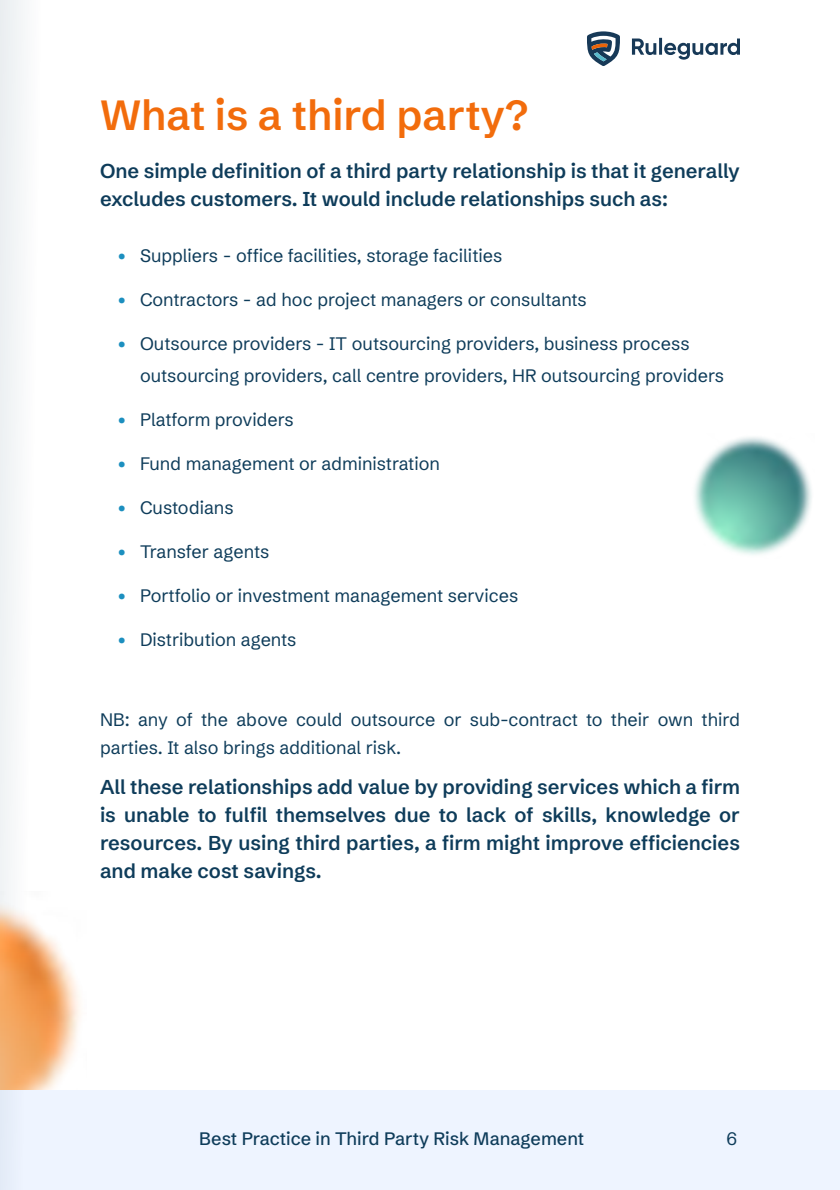
<style>
.page{position:relative;width:840px;height:1190px;background:#fff}
.page>*{position:absolute;margin:0;border:0;box-sizing:border-box;transform-origin:0 0}
.H2_section_title{font:600 42px "Schibsted Grotesk";color:#f26c0c}
.Para_Big{font:600 20px/28px "Schibsted Grotesk";color:#0e3c5a}
.Para_regular{font:18px/32px "Schibsted Grotesk";color:#0e3c5a}
.t1{font:500 18px "Schibsted Grotesk";color:#0e3c5a}
.s1{font-weight:600;color:#1c8fbf}
</style>
<div class="page">
<div style="left:0;top:1090px;width:840px;height:100px;background:#eef4ff"></div>
<div style="left:0;top:0;width:50px;height:1190px;background:#f5f7f9"></div>
<svg style="left:587px;top:31px;width:33px;height:35px"></svg>
<svg style="left:632px;top:38px;width:108px;height:22px"></svg>
<img style="left:0;top:904px;width:80px;height:186px">
<img style="left:694px;top:437px;width:118px;height:118px">
<p class="H2_section_title" style="left:100px;top:80px;width:430px">What is a third party?</p>
<p class="Para_Big" style="left:100px;top:154px;width:641px">One simple definition of a third party relationship is that it generally excludes customers. It would include relationships such as:</p>
<p class="Para_regular" style="left:116px;top:237px;width:388px"><span class="s1">•</span> Suppliers - office facilities, storage facilities</p>
<p class="Para_regular" style="left:116px;top:281px;width:472px"><span class="s1">•</span> Contractors - ad hoc project managers or consultants</p>
<p class="Para_regular" style="left:140px;top:325px;width:586px;text-indent:-24px"><span class="s1">•</span> Outsource providers - IT outsourcing providers, business process outsourcing providers, call centre providers, HR outsourcing providers</p>
<p class="Para_regular" style="left:116px;top:401px;width:179px"><span class="s1">•</span> Platform providers</p>
<p class="Para_regular" style="left:116px;top:445px;width:325px"><span class="s1">•</span> Fund management or administration</p>
<p class="Para_regular" style="left:116px;top:489px;width:119px"><span class="s1">•</span> Custodians</p>
<p class="Para_regular" style="left:116px;top:533px;width:155px"><span class="s1">•</span> Transfer agents</p>
<p class="Para_regular" style="left:116px;top:577px;width:404px"><span class="s1">•</span> Portfolio or investment management services</p>
<p class="Para_regular" style="left:116px;top:621px;width:182px"><span class="s1">•</span> Distribution agents</p>
<p class="Para_regular" style="left:100px;top:703px;width:642px;line-height:28px">NB: any of the above could outsource or sub-contract to their own third parties. It also brings additional risk.</p>
<p class="Para_Big" style="left:100px;top:770px;width:642px;text-align:justify">All these relationships add value by providing services which a firm is unable to fulfil themselves due to lack of skills, knowledge or resources. By using third parties, a firm might improve efficiencies and make cost savings.</p>
<p class="t1" style="left:199px;top:1123px;width:386px">Best Practice in Third Party Risk Management</p>
<p class="Para_regular" style="left:727px;top:1120px;width:12px">6</p>
</div>
